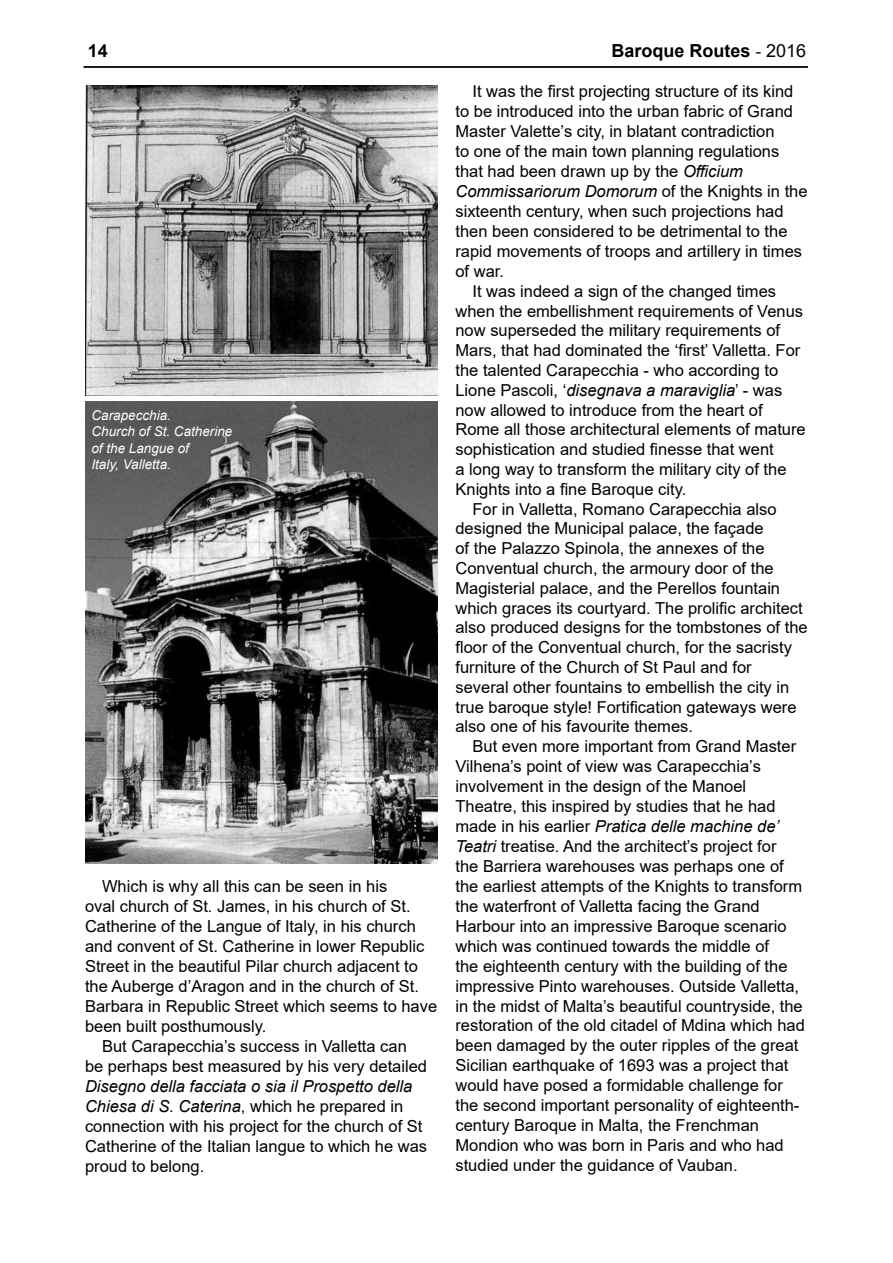
<style>
.page{position:relative;width:893px;height:1263px;background:#fff}
.page>*{position:absolute;margin:0;border:0;box-sizing:border-box;transform-origin:0 0}
.t1{font:700 18px "Arial";color:#000}
.t2{font:16.5px/20px "Arial";color:#000}
.t3{font:italic 16.5px "Arial";color:#000}
.t4{font:italic 13.5px/16.2px "Arial";color:#fff}
.s1{font-family:"Times New Roman";font-weight:400}
.s2{font-weight:400}
.s3{font-style:italic}
.s4{font-style:normal}
</style>
<div class="page">
<hr style="left:84px;top:66px;width:724px;height:2px;background:#000">
<img style="left:85px;top:85px;width:352px;height:310px">
<img style="left:85px;top:402px;width:352px;height:461px">
<p class="t1" style="left:88px;top:38px;width:22px">14</p>
<p class="t1" style="left:612px;top:38px;width:196px">Baroque Routes <span class="s1">-</span> <span class="s2">2016</span></p>
<p class="t4" style="left:91px;top:408px;width:143px">Carapecchia.<br>Church of St. Catherine of the Langue of<br>Italy, Valletta.</p>
<p class="t2" style="left:102px;top:876px;width:287px">Which is why all this can be seen in his</p>
<p class="t2" style="left:85px;top:896px;width:327px">oval church of St. James, in his church of St.</p>
<p class="t2" style="left:85px;top:916px;width:332px">Catherine of the Langue of Italy, in his church</p>
<p class="t2" style="left:85px;top:936px;width:341px">and convent of St. Catherine in lower Republic</p>
<p class="t2" style="left:85px;top:956px;width:334px">Street in the beautiful Pilar church adjacent to</p>
<p class="t2" style="left:85px;top:976px;width:335px">the Auberge d’Aragon and in the church of St.</p>
<p class="t2" style="left:85px;top:996px;width:354px">Barbara in Republic Street which seems to have</p>
<p class="t2" style="left:85px;top:1016px;width:183px">been built posthumously.</p>
<p class="t2" style="left:102px;top:1036px;width:306px">But Carapecchia’s success in Valletta can</p>
<p class="t2" style="left:85px;top:1056px;width:344px">be perhaps best measured by his very detailed</p>
<p class="t2" style="left:85px;top:1076px;width:344px"><span class="s3">Disegno della facciata o sia il Prospetto della Chiesa di S. Caterina</span>, which he prepared in connection with his project for the church of St Catherine of the Italian langue to which he was proud to belong.</p>
<p class="t2" style="left:472px;top:81px;width:322px">It was the first projecting structure of its kind</p>
<p class="t2" style="left:455px;top:101px;width:339px">to be introduced into the urban fabric of Grand</p>
<p class="t2" style="left:455px;top:121px;width:321px">Master Valette’s city, in blatant contradiction</p>
<p class="t2" style="left:455px;top:141px;width:325px">to one of the main town planning regulations</p>
<p class="t2" style="left:455px;top:161px;width:289px">that had been drawn up by the <span class="s3">Officium</span></p>
<p class="t3" style="left:455px;top:180px;width:354px">Commissariorum Domorum <span class="s4">of the Knights in the</span></p>
<p class="t2" style="left:455px;top:201px;width:330px">sixteenth century, when such projections had</p>
<p class="t2" style="left:455px;top:221px;width:334px">then been considered to be detrimental to the</p>
<p class="t2" style="left:455px;top:241px;width:348px">rapid movements of troops and artillery in times</p>
<p class="t2" style="left:455px;top:261px;width:50px">of war.</p>
<p class="t2" style="left:472px;top:281px;width:305px">It was indeed a sign of the changed times</p>
<p class="t2" style="left:455px;top:301px;width:349px">when the embellishment requirements of Venus</p>
<p class="t2" style="left:455px;top:320px;width:326px">now superseded the military requirements of</p>
<p class="t2" style="left:455px;top:340px;width:346px">Mars, that had dominated the ‘first’ Valletta. For</p>
<p class="t2" style="left:455px;top:360px;width:324px">the talented Carapecchia - who according to</p>
<p class="t3" style="left:455px;top:379px;width:328px"><span class="s4">Lione Pascoli, ‘</span>disegnava a maraviglia<span class="s4">’ - was</span></p>
<p class="t2" style="left:455px;top:400px;width:309px">now allowed to introduce from the heart of</p>
<p class="t2" style="left:455px;top:419px;width:352px">Rome all those architectural elements of mature</p>
<p class="t2" style="left:455px;top:439px;width:320px">sophistication and studied finesse that went</p>
<p class="t2" style="left:455px;top:459px;width:333px">a long way to transform the military city of the</p>
<p class="t2" style="left:455px;top:479px;width:232px">Knights into a fine Baroque city.</p>
<p class="t2" style="left:472px;top:499px;width:306px">For in Valletta, Romano Carapecchia also</p>
<p class="t2" style="left:455px;top:518px;width:310px">designed the Municipal palace, the façade</p>
<p class="t2" style="left:455px;top:538px;width:311px">of the Palazzo Spinola, the annexes of the</p>
<p class="t2" style="left:455px;top:558px;width:320px">Conventual church, the armoury door of the</p>
<p class="t2" style="left:455px;top:578px;width:326px">Magisterial palace, and the Perellos fountain</p>
<p class="t2" style="left:455px;top:598px;width:349px">which graces its courtyard. The prolific architect</p>
<p class="t2" style="left:455px;top:617px;width:354px">also produced designs for the tombstones of the</p>
<p class="t2" style="left:455px;top:637px;width:338px">floor of the Conventual church, for the sacristy</p>
<p class="t2" style="left:455px;top:657px;width:298px">furniture of the Church of St Paul and for</p>
<p class="t2" style="left:455px;top:677px;width:335px">several other fountains to embellish the city in</p>
<p class="t2" style="left:455px;top:697px;width:343px">true baroque style! Fortification gateways were</p>
<p class="t2" style="left:455px;top:716px;width:239px">also one of his favourite themes.</p>
<p class="t2" style="left:472px;top:736px;width:325px">But even more important from Grand Master</p>
<p class="t2" style="left:455px;top:756px;width:307px">Vilhena’s point of view was Carapecchia’s</p>
<p class="t2" style="left:455px;top:776px;width:292px">involvement in the design of the Manoel</p>
<p class="t2" style="left:455px;top:796px;width:322px">Theatre, this inspired by studies that he had</p>
<p class="t3" style="left:455px;top:815px;width:325px"><span class="s4">made in his earlier</span> Pratica delle machine de’</p>
<p class="t2" style="left:455px;top:836px;width:322px"><span class="s3">Teatri</span> treatise. And the architect’s project for</p>
<p class="t2" style="left:455px;top:856px;width:330px">the Barriera warehouses was perhaps one of</p>
<p class="t2" style="left:455px;top:876px;width:348px">the earliest attempts of the Knights to transform</p>
<p class="t2" style="left:455px;top:896px;width:306px">the waterfront of Valletta facing the Grand</p>
<p class="t2" style="left:455px;top:916px;width:333px">Harbour into an impressive Baroque scenario</p>
<p class="t2" style="left:455px;top:936px;width:315px">which was continued towards the middle of</p>
<p class="t2" style="left:455px;top:956px;width:334px">the eighteenth century with the building of the</p>
<p class="t2" style="left:455px;top:976px;width:345px">impressive Pinto warehouses. Outside Valletta,</p>
<p class="t2" style="left:455px;top:996px;width:349px">in the midst of Malta’s beautiful countryside, the</p>
<p class="t2" style="left:455px;top:1015px;width:351px">restoration of the old citadel of Mdina which had</p>
<p class="t2" style="left:455px;top:1035px;width:345px">been damaged by the outer ripples of the great</p>
<p class="t2" style="left:455px;top:1055px;width:334px">Sicilian earthquake of 1693 was a project that</p>
<p class="t2" style="left:455px;top:1075px;width:329px">would have posed a formidable challenge for</p>
<p class="t2" style="left:455px;top:1095px;width:345px">the second important personality of eighteenth-</p>
<p class="t2" style="left:455px;top:1115px;width:305px">century Baroque in Malta, the Frenchman</p>
<p class="t2" style="left:455px;top:1135px;width:330px">Mondion who was born in Paris and who had</p>
<p class="t2" style="left:455px;top:1155px;width:284px">studied under the guidance of Vauban.</p>
</div>
